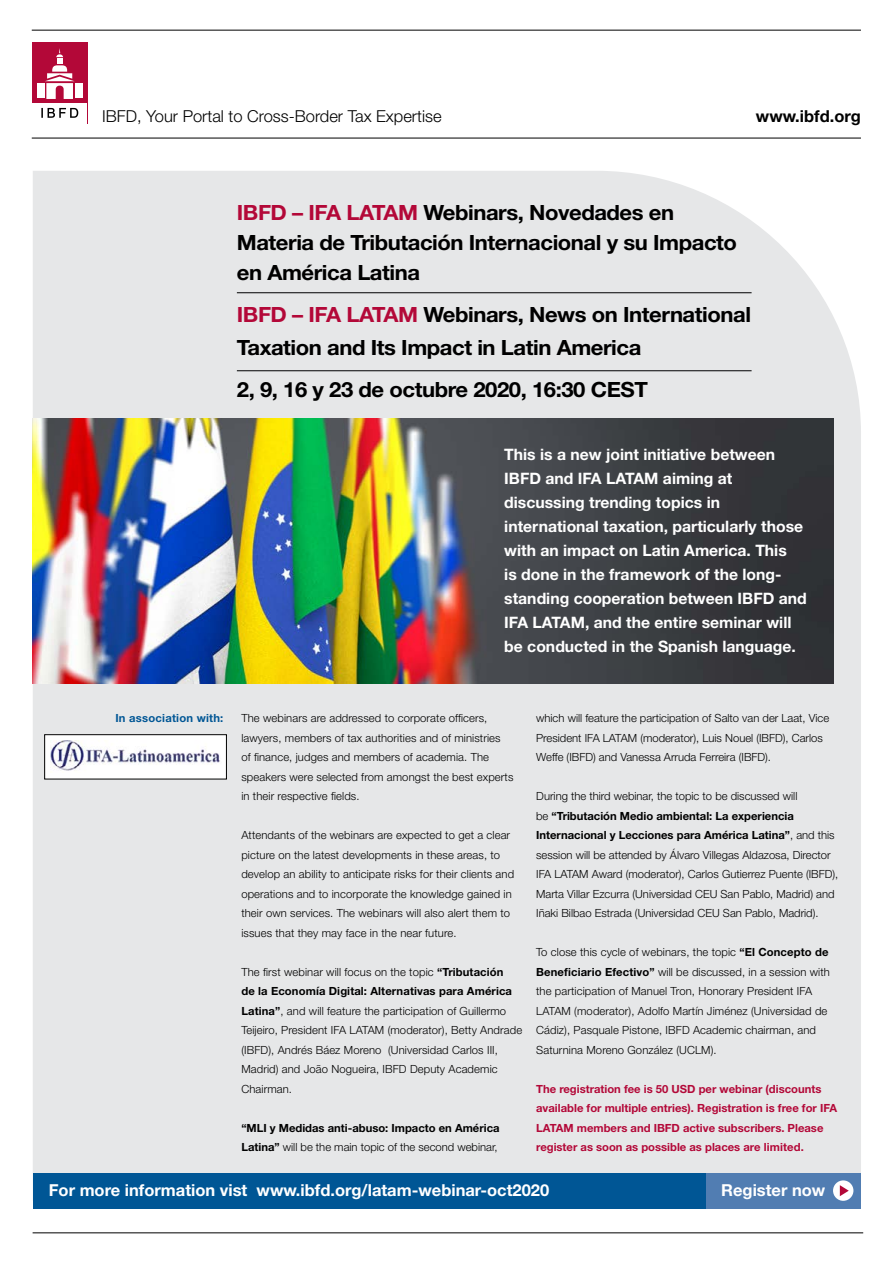
<style>
.page{position:relative;width:893px;height:1263px;background:#fff}
.page>*{position:absolute;margin:0;border:0;box-sizing:border-box;transform-origin:0 0}
.t1{font:700 21px/30px "Helvetica Neue LT Pro";letter-spacing:-.02em;color:#000;scale:1.05 1}
.t2{font:700 16.5px "Helvetica Neue LT Pro";color:#fff}
.t3{font:300 16.5px "Helvetica Neue LT Pro";color:#000}
.t4{font:700 16.5px "Helvetica Neue LT Pro";color:#000}
.t5{font:700 15.75px/24px "Helvetica Neue LT Pro";color:#fff}
.t6{font:300 14.25px "Helvetica Neue LT Pro";letter-spacing:.045em;color:#000}
.t7{font:300 11.25px/19.5px "Helvetica Neue LT Pro";letter-spacing:.01em;color:#000}
.t8{font:700 11.25px/19.5px "Helvetica Neue LT Pro";color:#b30838}
.t9{font:700 11.25px/19.5px "Helvetica Neue LT Pro";color:#000}
.t10{font:700 11.25px "Helvetica Neue LT Pro";letter-spacing:.02em;color:#005695}
.s1{color:#b30838}
.s2{font-weight:700}
.s3{font-weight:300}
</style>
<div class="page">
<div style="left:33px;top:171px;width:828px;height:1002px;background:#e6e7e8"></div>
<hr style="left:32px;top:30px;width:829px;height:1px;background:#000">
<hr style="left:32px;top:138px;width:829px;height:1px;background:#000">
<hr style="left:237px;top:292px;width:515px;height:1px;background:#000">
<hr style="left:237px;top:370px;width:515px;height:1px;background:#000">
<div style="left:32px;top:42px;width:56px;height:82px;background:#b30838"></div>
<div style="left:32px;top:103px;width:55px;height:20px;background:#fff"></div>
<div style="left:37px;top:83px;width:8px;height:15px;background:#fff"></div>
<div style="left:75px;top:83px;width:8px;height:15px;background:#fff"></div>
<svg style="left:45px;top:48px;width:30px;height:51px"></svg>
<svg style="left:41px;top:108px;width:37px;height:10px"></svg>
<div style="left:33px;top:1173px;width:828px;height:35px;background:#005695"></div>
<div style="left:707px;top:1173px;width:154px;height:35px;background:#517db2"></div>
<img style="left:33px;top:419px;width:800px;height:264px">
<div style="left:833px;top:1180px;width:20px;height:21px;background:#fff;border-radius:50%"></div>
<svg style="left:840px;top:1185px;width:9px;height:11px"></svg>
<div style="left:45px;top:735px;width:181px;height:44px;background:#fff"></div>
<img style="left:50px;top:741px;width:170px;height:30px">
<div style="left:44px;top:734px;width:183px;height:45px;border:1px solid #000"></div>
<hr style="left:33px;top:1232px;width:830px;height:1px;background:#000">
<p class="t6" style="left:100px;top:104px;width:326px">IBFD, Your Portal to Cross-Border Tax Expertise</p>
<h2 class="t3" style="left:102px;top:106px;width:341px">IBFD, Your Portal to Cross-Border Tax Expertise</h2>
<h2 class="t4" style="left:756px;top:106px;width:107px">www.ibfd.org</h2>
<h1 class="t1" style="left:237px;top:197px;width:478px"><span class="s1">IBFD – IFA LATAM</span> Webinars, Novedades en<br>Materia de Tributación Internacional y su Impacto en América Latina</h1>
<h1 class="t1" style="left:237px;top:298px;width:491px;line-height:33px"><span class="s1">IBFD – IFA LATAM</span> Webinars, News on International<br>Taxation and Its Impact in Latin America</h1>
<h1 class="t1" style="left:237px;top:374px;width:393px">2, 9, 16 y 23 de octubre 2020, 16:30 CEST</h1>
<p class="t5" style="left:504px;top:442px;width:304px">This is a new joint initiative between IBFD and IFA LATAM aiming at discussing trending topics in international taxation, particularly those with an impact on Latin America. This<br>is done in the framework of the long&shy;standing cooperation between IBFD and IFA LATAM, and the entire seminar will be conducted in the Spanish language.</p>
<p class="t10" style="left:115px;top:711px;width:109px">In association with:</p>
<p class="t7" style="left:241px;top:708px;width:274px">The webinars are addressed to corporate officers, lawyers, members of tax authorities and of ministries<br>of finance, judges and members of academia. The speakers were selected from amongst the best experts in their respective fields.</p>
<p class="t7" style="left:241px;top:825px;width:274px">Attendants of the webinars are expected to get a clear picture on the latest developments in these areas, to develop an ability to anticipate risks for their clients and operations and to incorporate the knowledge gained in their own services. The webinars will also alert them to issues that they may face in the near future.</p>
<p class="t7" style="left:241px;top:962px;width:282px">The first webinar will focus on the topic <span class="s2">“Tributación<br>de la Economía Digital: Alternativas para América Latina”</span>, and will feature the participation of Guillermo Teijeiro, President IFA LATAM (moderator), Betty Andrade (IBFD), Andrés Báez Moreno (Universidad Carlos III, Madrid) and João Nogueira, IBFD Deputy Academic Chairman.</p>
<p class="t9" style="left:241px;top:1117px;width:260px">“MLI y Medidas anti-abuso: Impacto en América<br>Latina” <span class="s3">will be the main topic of the second webinar,</span></p>
<p class="t7" style="left:536px;top:708px;width:295px">which will feature the participation of Salto van der Laat, Vice<br>President IFA LATAM (moderator), Luis Nouel (IBFD), Carlos<br>Weffe (IBFD) and Vanessa Arruda Ferreira (IBFD).</p>
<p class="t7" style="left:536px;top:786px;width:304px">During the third webinar, the topic to be discussed will<br>be <span class="s2">“Tributación Medio ambiental: La experiencia Internacional y Lecciones para América Latina”</span>, and this session will be attended by Álvaro Villegas Aldazosa, Director IFA LATAM Award (moderator), Carlos Gutierrez Puente (IBFD), Marta Villar Ezcurra (Universidad CEU San Pablo, Madrid) and Iñaki Bilbao Estrada (Universidad CEU San Pablo, Madrid).</p>
<p class="t7" style="left:536px;top:942px;width:295px">To close this cycle of webinars, the topic <span class="s2">“El Concepto de Beneficiario Efectivo”</span> will be discussed, in a session with the participation of Manuel Tron, Honorary President IFA LATAM (moderator), Adolfo Martín Jiménez (Universidad de Cádiz), Pasquale Pistone, IBFD Academic chairman, and Saturnina Moreno González (UCLM).</p>
<p class="t8" style="left:536px;top:1078px;width:302px">The registration fee is 50 USD per webinar (discounts available for multiple entries). Registration is free for IFA LATAM members and IBFD active subscribers. Please register as soon as possible as places are limited.</p>
<h2 class="t2" style="left:49px;top:1179px;width:502px">For more information vist www.ibfd.org/latam-webinar-oct2020</h2>
<h2 class="t2" style="left:721px;top:1179px;width:106px">Register now</h2>
</div>
